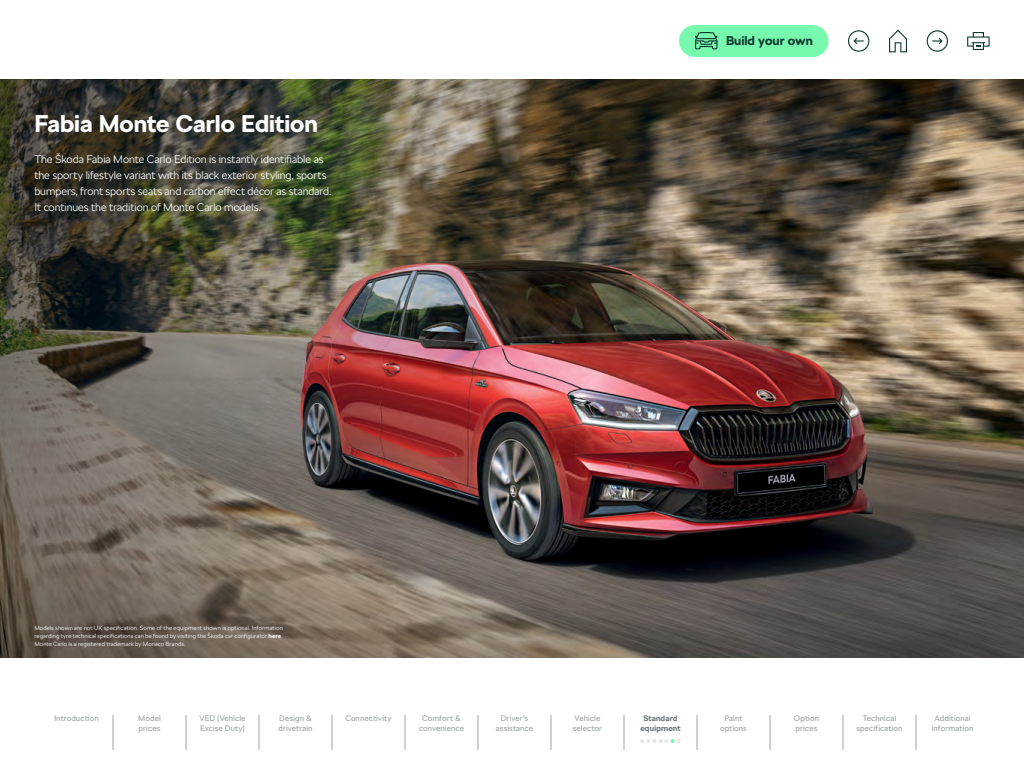
<style>
.page{position:relative;width:1024px;height:768px;background:#fff}
.page>*{position:absolute;margin:0;border:0;box-sizing:border-box;transform-origin:0 0}
.t1{font:700 24px "SKODA Next";color:#fff}
.t2{font:700 12.7px "SKODA Next";color:#0e3a2f}
.t3{font:300 11px/16px "SKODA Next";letter-spacing:-.005em;color:#fff}
.t4{font:8px/10px "SKODA Next";letter-spacing:.01em;color:#a0a7a8}
.t5{font:700 8px/10px "SKODA Next";letter-spacing:.015em;color:#6f797a;text-align:center}
.t6{font:300 6px/8px "SKODA Next";letter-spacing:.015em;color:#fff;text-align:justify}
.s1{font-weight:700}
</style>
<div class="page">
<div style="left:679px;top:25px;width:150px;height:32px;background:#78faae;border-radius:16px"></div>
<svg style="left:695px;top:32px;width:23px;height:17px"></svg>
<svg style="left:889px;top:30px;width:18px;height:22px"></svg>
<svg style="left:967px;top:32px;width:23px;height:18px"></svg>
<svg style="left:848px;top:30px;width:21px;height:22px"></svg>
<svg style="left:927px;top:30px;width:21px;height:22px"></svg>
<img style="left:636px;top:79px;width:388px;height:485px">
<img style="left:0;top:79px;width:636px;height:485px">
<svg style="left:0;top:564px;width:1024px;height:94px;background:#675e56"></svg>
<hr style="left:259px;top:715px;width:1px;height:35px;background:#a0a7a8">
<hr style="left:332px;top:715px;width:1px;height:35px;background:#a0a7a8">
<hr style="left:405px;top:715px;width:1px;height:35px;background:#a0a7a8">
<hr style="left:478px;top:715px;width:1px;height:35px;background:#a0a7a8">
<hr style="left:551px;top:715px;width:1px;height:35px;background:#a0a7a8">
<hr style="left:624px;top:715px;width:1px;height:35px;background:#a0a7a8">
<hr style="left:697px;top:715px;width:1px;height:35px;background:#a0a7a8">
<hr style="left:770px;top:715px;width:1px;height:35px;background:#a0a7a8">
<hr style="left:113px;top:715px;width:1px;height:35px;background:#a0a7a8">
<hr style="left:186px;top:715px;width:1px;height:35px;background:#a0a7a8">
<hr style="left:843px;top:715px;width:1px;height:35px;background:#a0a7a8">
<hr style="left:916px;top:715px;width:1px;height:35px;background:#a0a7a8">
<svg style="left:640px;top:739px;width:41px;height:4px"></svg>
<h1 class="t1" style="left:34px;top:109px;width:285px">Fabia Monte Carlo Edition</h1>
<p class="t3" style="left:34px;top:151px;width:299px">The Škoda Fabia Monte Carlo Edition is instantly identifiable as the sporty lifestyle variant with its black exterior styling, sports bumpers, front sports seats and carbon effect décor as standard.<br>It continues the tradition of Monte Carlo models.</p>
<p class="t6" style="left:34px;top:624px;width:250px">Models shown are not UK specification. Some of the equipment shown is optional. Information regarding tyre technical specifications can be found by visiting the Škoda car configurator <span class="s1">here</span>.<br>Monte Carlo is a registered trademark by Monaco Brands.</p>
<p class="t2" style="left:726px;top:33px;width:89px">Build your own</p>
<p class="t4" style="left:54px;top:713px;width:46px">Introduction</p>
<p class="t4" style="left:138px;top:713px;width:24px">Model prices</p>
<p class="t4" style="left:199px;top:713px;width:48px">VED (Vehicle<br>Excise Duty)</p>
<p class="t4" style="left:278px;top:713px;width:36px">Design &amp; drivetrain</p>
<p class="t4" style="left:345px;top:713px;width:48px">Connectivity</p>
<p class="t4" style="left:419px;top:713px;width:46px;text-align:center">Comfort &amp; convenience</p>
<p class="t4" style="left:496px;top:713px;width:39px;text-align:center">Driver’s assistance</p>
<p class="t4" style="left:573px;top:713px;width:31px">Vehicle selector</p>
<p class="t5" style="left:640px;top:713px;width:42px">Standard equipment</p>
<p class="t4" style="left:720px;top:713px;width:28px;text-align:center">Paint options</p>
<p class="t4" style="left:794px;top:713px;width:27px">Option prices</p>
<p class="t4" style="left:857px;top:713px;width:47px;text-align:center">Technical specification</p>
<p class="t4" style="left:932px;top:713px;width:43px;text-align:center">Additional information</p>
</div>
